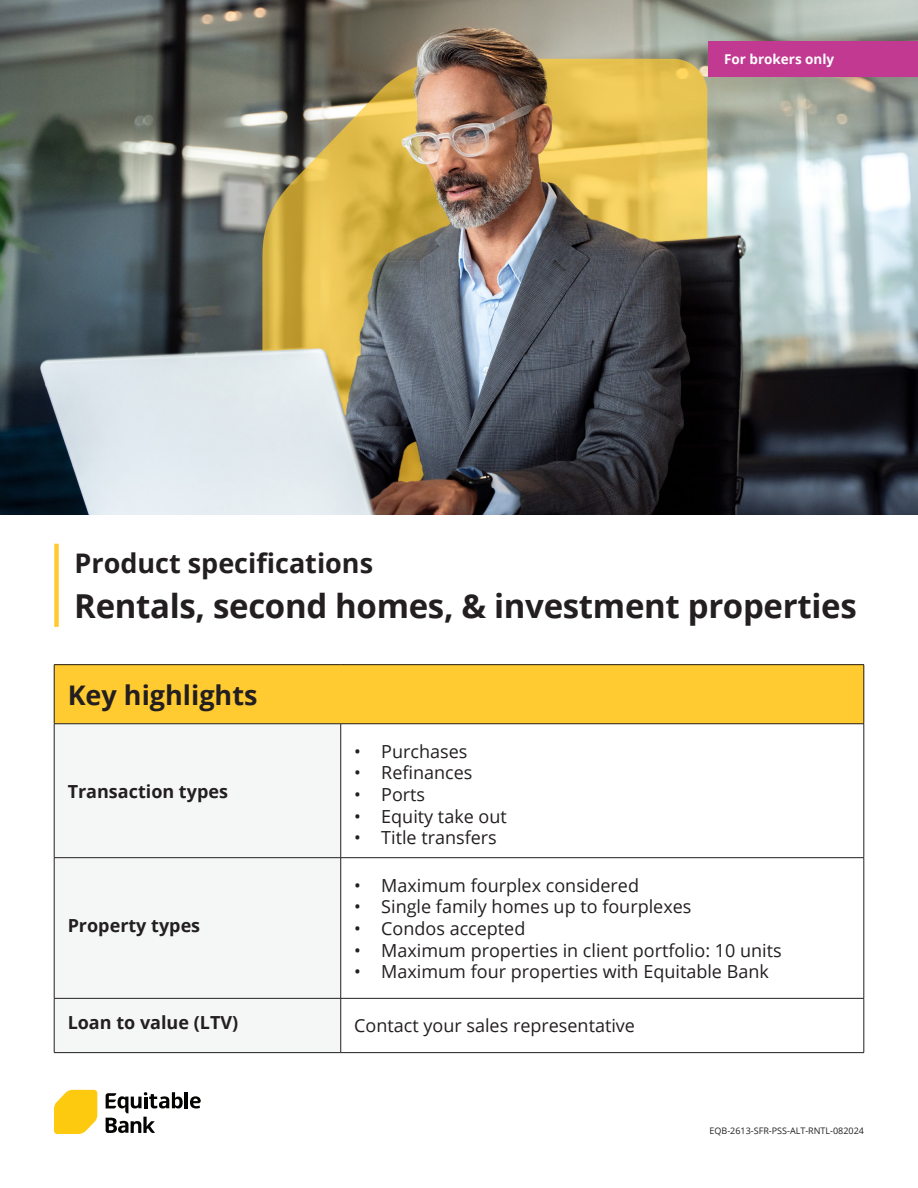
<style>
.page{position:relative;width:918px;height:1188px;background:#fff}
.page>*{position:absolute;margin:0;border:0;box-sizing:border-box;transform-origin:0 0}
.t1{font:700 33px "Open Sans";letter-spacing:-.01em;color:#231f20}
.t2{font:700 27px "Open Sans";color:#231f20}
.t3{font:18px "Open Sans";color:#231f20}
.t4{font:700 18px "Open Sans";color:#231f20}
.t5{font:700 13.5px "Open Sans";color:#fff}
.t6{font:9px "Open Sans";color:#231f20}
</style>
<div class="page">
<img style="left:0;top:0;width:918px;height:514px">
<svg style="left:54px;top:1090px;width:43px;height:44px"></svg>
<svg style="left:190px;top:1096px;width:11px;height:13px"></svg>
<svg style="left:106px;top:1092px;width:77px;height:41px"></svg>
<hr style="left:185px;top:1092px;width:3px;height:16px;background:#040503">
<div style="left:54px;top:544px;width:5px;height:83px;background:#ffcb31"></div>
<div style="left:709px;top:42px;width:209px;height:35px;background:#c23992"></div>
<div style="left:54px;top:665px;width:810px;height:59px;background:#ffcb31"></div>
<div style="left:55px;top:858px;width:285px;height:140px;background:#f5f7f7"></div>
<hr style="left:864px;top:665px;width:1px;height:59px;background:#231f20">
<hr style="left:54px;top:724px;width:1px;height:133px;background:#231f20">
<hr style="left:341px;top:724px;width:523px;height:1px;background:#231f20">
<hr style="left:340px;top:724px;width:1px;height:133px;background:#231f20">
<hr style="left:864px;top:724px;width:1px;height:133px;background:#231f20">
<hr style="left:54px;top:857px;width:287px;height:1px;background:#231f20">
<hr style="left:54px;top:858px;width:1px;height:140px;background:#231f20">
<hr style="left:341px;top:857px;width:523px;height:1px;background:#231f20">
<hr style="left:340px;top:858px;width:1px;height:140px;background:#231f20">
<hr style="left:864px;top:858px;width:1px;height:140px;background:#231f20">
<hr style="left:54px;top:998px;width:287px;height:1px;background:#231f20">
<hr style="left:54px;top:999px;width:1px;height:53px;background:#231f20">
<hr style="left:341px;top:998px;width:523px;height:1px;background:#231f20">
<hr style="left:340px;top:999px;width:1px;height:53px;background:#231f20">
<hr style="left:864px;top:999px;width:1px;height:53px;background:#231f20">
<hr style="left:54px;top:1052px;width:287px;height:1px;background:#231f20">
<hr style="left:341px;top:1052px;width:523px;height:1px;background:#231f20">
<hr style="left:54px;top:664px;width:287px;height:1px;background:#231f20">
<hr style="left:341px;top:664px;width:523px;height:1px;background:#231f20">
<hr style="left:54px;top:665px;width:1px;height:59px;background:#231f20">
<hr style="left:54px;top:724px;width:287px;height:1px;background:#231f20">
<p class="t5" style="left:724px;top:50px;width:112px">For brokers only</p>
<h2 class="t2" style="left:74px;top:544px;width:300px">Product specifications</h2>
<h1 class="t1" style="left:74px;top:583px;width:784px">Rentals, second homes, &amp; investment properties</h1>
<h2 class="t2" style="left:68px;top:676px;width:191px">Key highlights</h2>
<p class="t4" style="left:68px;top:778px;width:162px">Transaction types</p>
<p class="t4" style="left:68px;top:912px;width:134px">Property types</p>
<p class="t3" style="left:354px;top:739px;width:115px">• Purchases</p>
<p class="t3" style="left:354px;top:761px;width:120px">• Refinances</p>
<p class="t3" style="left:354px;top:782px;width:72px">• Ports</p>
<p class="t3" style="left:354px;top:804px;width:154px">• Equity take out</p>
<p class="t3" style="left:354px;top:825px;width:144px">• Title transfers</p>
<p class="t3" style="left:354px;top:873px;width:286px">• Maximum fourplex considered</p>
<p class="t3" style="left:354px;top:894px;width:339px">• Single family homes up to fourplexes</p>
<p class="t3" style="left:354px;top:916px;width:173px">• Condos accepted</p>
<p class="t3" style="left:354px;top:938px;width:429px">• Maximum properties in client portfolio: 10 units</p>
<p class="t3" style="left:354px;top:959px;width:416px">• Maximum four properties with Equitable Bank</p>
<p class="t4" style="left:68px;top:1010px;width:172px">Loan to value (LTV)</p>
<p class="t3" style="left:354px;top:1014px;width:282px">Contact your sales representative</p>
<p class="t6" style="left:710px;top:1125px;width:156px">EQB-2613-SFR-PSS-ALT-RNTL-082024</p>
</div>
